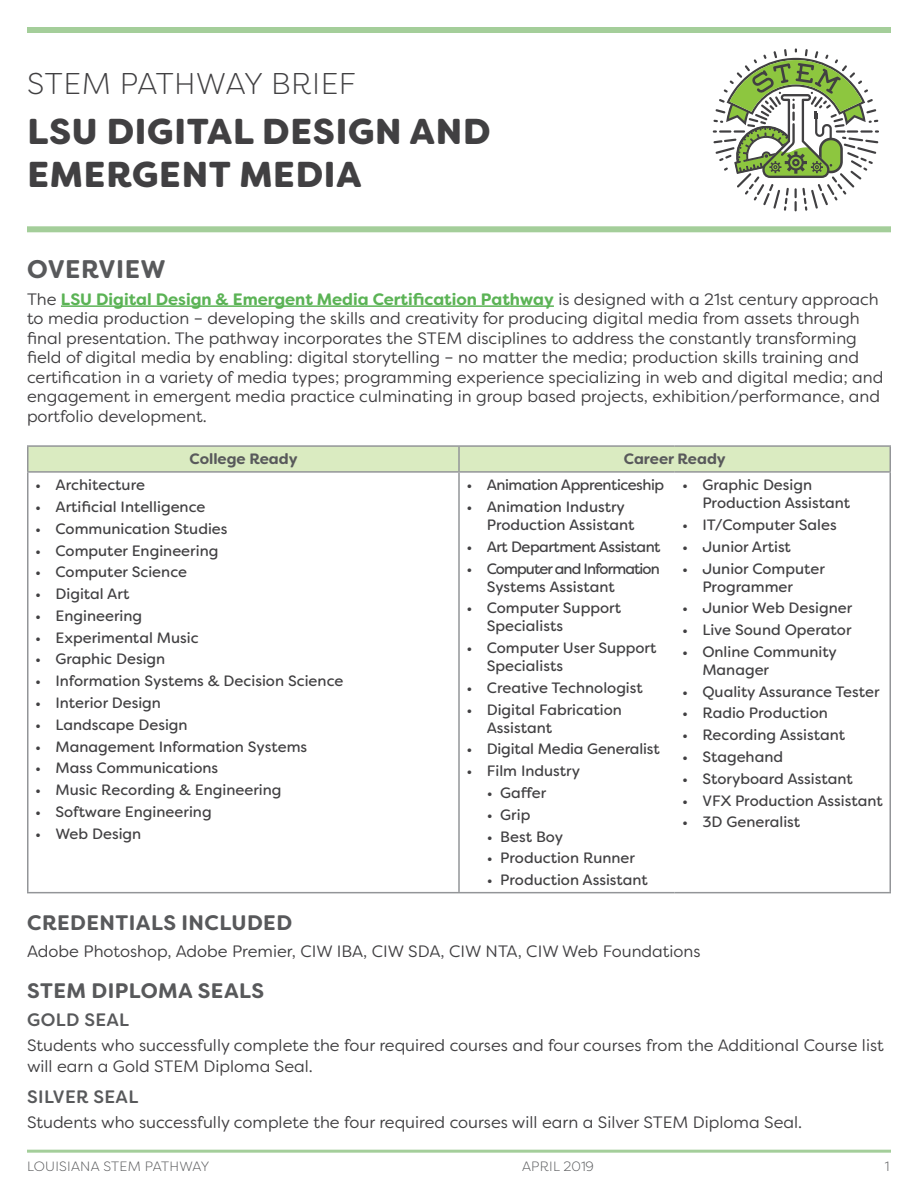
<style>
.page{position:relative;width:918px;height:1188px;background:#fff}
.page>*{position:absolute;margin:0;border:0;box-sizing:border-box;transform-origin:0 0}
.t1{font:900 36px/43.2px "Filson Soft";letter-spacing:.02em;color:#414042}
.t2{font:300 30px "Filson Soft";letter-spacing:.02em;color:#414042}
.t3{font:700 25.5px "Filson Soft";letter-spacing:.02em;color:#58595b}
.t4{font:700 21px "Filson Soft";letter-spacing:.02em;color:#58595b}
.t5{font:500 18px "Filson Soft";letter-spacing:.02em;color:#58595b}
.t6{font:16.5px/19.5px "Filson Soft";color:#414042}
.t7{font:15px/18px "Filson Soft";color:#414042}
.t8{font:15px "Filson Soft";letter-spacing:-.03em;color:#414042}
.t9{font:15px/18px "Filson Soft";letter-spacing:-.06em;color:#414042}
.t10{font:700 15px "Filson Soft";color:#58595b}
.t11{font:300 13.5px "Filson Soft";letter-spacing:.02em;color:#58595b}
.s1{font-weight:700;color:#5bb355}
</style>
<div class="page">
<hr style="left:27px;top:1150px;width:864px;height:3px;background:#a4ce9a">
<div style="left:27px;top:27px;width:864px;height:6px;background:#a4ce9a"></div>
<div style="left:27px;top:226px;width:864px;height:6px;background:#a4ce9a"></div>
<hr style="left:61px;top:305px;width:493px;height:2px;background:#5bb355">
<hr style="left:27px;top:445px;width:432px;height:2px;background:#939598">
<hr style="left:459px;top:445px;width:216px;height:2px;background:#939598">
<hr style="left:675px;top:445px;width:216px;height:2px;background:#939598">
<div style="left:27px;top:446px;width:864px;height:25px;background:#daebc1"></div>
<hr style="left:27px;top:471px;width:432px;height:2px;background:#939598">
<hr style="left:27px;top:473px;width:1px;height:419px;background:#939598">
<hr style="left:459px;top:471px;width:216px;height:2px;background:#939598">
<hr style="left:458px;top:473px;width:2px;height:419px;background:#939598">
<hr style="left:675px;top:471px;width:216px;height:2px;background:#939598">
<hr style="left:890px;top:473px;width:1px;height:419px;background:#939598">
<hr style="left:27px;top:892px;width:432px;height:1px;background:#939598">
<hr style="left:459px;top:892px;width:216px;height:1px;background:#939598">
<hr style="left:675px;top:892px;width:216px;height:1px;background:#939598">
<svg style="left:713px;top:48px;width:166px;height:163px"></svg>
<p class="t2" style="left:27px;top:65px;width:330px">STEM PATHWAY BRIEF</p>
<p class="t1" style="left:27px;top:110px;width:465px">LSU DIGITAL DESIGN AND<br>EMERGENT MEDIA</p>
<p class="t3" style="left:27px;top:253px;width:140px">OVERVIEW</p>
<p class="t6" style="left:27px;top:289px;width:858px">The <span class="s1">LSU Digital Design &amp; Emergent Media Certification Pathway</span> is designed with a 21st century approach to media production – developing the skills and creativity for producing digital media from assets through final presentation. The pathway incorporates the STEM disciplines to address the constantly transforming field of digital media by enabling: digital storytelling – no matter the media; production skills training and certification in a variety of media types; programming experience specializing in web and digital media; and engagement in emergent media practice culminating in group based projects, exhibition/performance, and portfolio development.</p>
<p class="t10" style="left:190px;top:449px;width:110px">College Ready</p>
<p class="t10" style="left:624px;top:449px;width:103px">Career Ready</p>
<p class="t7" style="left:35px;top:476px;width:111px">• Architecture</p>
<p class="t7" style="left:35px;top:498px;width:172px">• Artificial Intelligence</p>
<p class="t7" style="left:35px;top:520px;width:194px">• Communication Studies</p>
<p class="t7" style="left:35px;top:541px;width:185px">• Computer Engineering</p>
<p class="t7" style="left:35px;top:563px;width:153px">• Computer Science</p>
<p class="t7" style="left:35px;top:585px;width:96px">• Digital Art</p>
<p class="t7" style="left:35px;top:607px;width:108px">• Engineering</p>
<p class="t7" style="left:35px;top:628px;width:165px">• Experimental Music</p>
<p class="t7" style="left:35px;top:650px;width:132px">• Graphic Design</p>
<p class="t7" style="left:35px;top:672px;width:310px">• Information Systems &amp; Decision Science</p>
<p class="t7" style="left:35px;top:694px;width:127px">• Interior Design</p>
<p class="t7" style="left:35px;top:716px;width:154px">• Landscape Design</p>
<p class="t7" style="left:35px;top:737px;width:273px">• Management Information Systems</p>
<p class="t7" style="left:35px;top:759px;width:184px">• Mass Communications</p>
<p class="t7" style="left:35px;top:781px;width:248px">• Music Recording &amp; Engineering</p>
<p class="t7" style="left:35px;top:803px;width:178px">• Software Engineering</p>
<p class="t7" style="left:35px;top:824px;width:108px">• Web Design</p>
<p class="t8" style="left:466px;top:475px;width:199px">• Animation Apprenticeship</p>
<p class="t7" style="left:487px;top:498px;width:149px;text-indent:-20px">• Animation Industry<br>Production Assistant</p>
<p class="t8" style="left:466px;top:537px;width:196px">• Art Department Assistant</p>
<p class="t9" style="left:487px;top:559px;width:175px;text-indent:-20px">• Computer and Information<br>Systems Assistant</p>
<p class="t7" style="left:487px;top:599px;width:136px;text-indent:-20px">• Computer Support<br>Specialists</p>
<p class="t7" style="left:487px;top:639px;width:171px;text-indent:-20px">• Computer User Support<br>Specialists</p>
<p class="t7" style="left:466px;top:679px;width:178px">• Creative Technologist</p>
<p class="t7" style="left:487px;top:700px;width:137px;text-indent:-20px">• Digital Fabrication<br>Assistant</p>
<p class="t7" style="left:466px;top:740px;width:195px">• Digital Media Generalist</p>
<p class="t7" style="left:466px;top:762px;width:115px">• Film Industry</p>
<p class="t7" style="left:487px;top:784px;width:61px">• Gaffer</p>
<p class="t7" style="left:487px;top:806px;width:45px">• Grip</p>
<p class="t7" style="left:487px;top:827px;width:78px">• Best Boy</p>
<p class="t7" style="left:487px;top:849px;width:150px">• Production Runner</p>
<p class="t7" style="left:487px;top:871px;width:163px">• Production Assistant</p>
<p class="t7" style="left:702px;top:476px;width:149px;text-indent:-20px">• Graphic Design<br>Production Assistant</p>
<p class="t7" style="left:682px;top:516px;width:156px">• IT/Computer Sales</p>
<p class="t7" style="left:682px;top:538px;width:110px">• Junior Artist</p>
<p class="t7" style="left:702px;top:559px;width:124px;text-indent:-20px">• Junior Computer<br>Programmer</p>
<p class="t7" style="left:682px;top:599px;width:172px">• Junior Web Designer</p>
<p class="t7" style="left:682px;top:621px;width:171px">• Live Sound Operator</p>
<p class="t7" style="left:702px;top:643px;width:136px;text-indent:-20px">• Online Community<br>Manager</p>
<p class="t7" style="left:682px;top:682px;width:199px">• Quality Assurance Tester</p>
<p class="t7" style="left:682px;top:704px;width:147px">• Radio Production</p>
<p class="t7" style="left:682px;top:726px;width:164px">• Recording Assistant</p>
<p class="t7" style="left:682px;top:748px;width:103px">• Stagehand</p>
<p class="t7" style="left:682px;top:770px;width:172px">• Storyboard Assistant</p>
<p class="t7" style="left:682px;top:791px;width:202px">• VFX Production Assistant</p>
<p class="t7" style="left:682px;top:813px;width:120px">• 3D Generalist</p>
<p class="t4" style="left:27px;top:910px;width:266px">CREDENTIALS INCLUDED</p>
<p class="t6" style="left:27px;top:941px;width:675px">Adobe Photoshop, Adobe Premier, CIW IBA, CIW SDA, CIW NTA, CIW Web Foundations</p>
<p class="t4" style="left:27px;top:977px;width:239px">STEM DIPLOMA SEALS</p>
<p class="t5" style="left:27px;top:1009px;width:104px">GOLD SEAL</p>
<p class="t6" style="left:27px;top:1035px;width:858px;line-height:20.2px">Students who successfully complete the four required courses and four courses from the Additional Course list will earn a Gold STEM Diploma Seal.</p>
<p class="t5" style="left:27px;top:1085px;width:113px">SILVER SEAL</p>
<p class="t6" style="left:27px;top:1112px;width:777px">Students who successfully complete the four required courses will earn a Silver STEM Diploma Seal.</p>
<p class="t11" style="left:27px;top:1158px;width:184px">LOUISIANA STEM PATHWAY</p>
<p class="t11" style="left:522px;top:1158px;width:73px">APRIL 2019</p>
<p class="t11" style="left:885px;top:1158px;width:6px">1</p>
</div>
